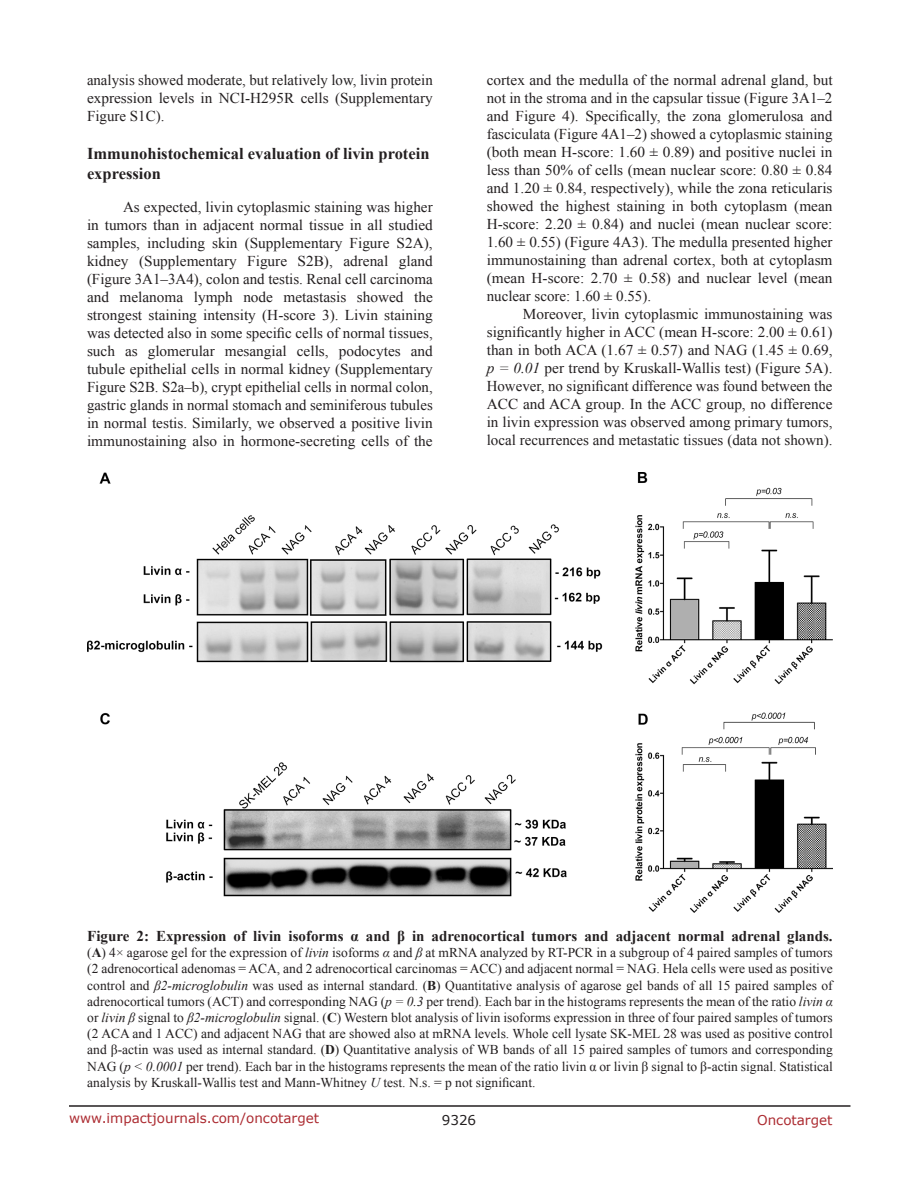
<style>
.page{position:relative;width:918px;height:1188px;background:#fff}
.page>*{position:absolute;margin:0;border:0;box-sizing:border-box;transform-origin:0 0}
.SubHeading_middle{font:700 16.5px/19.8px "Times New Roman";color:#231f20}
.BodyText{font:15px/18px "Times New Roman";color:#231f20;text-align:justify}
.FigureText{font:700 15px "Times New Roman";color:#231f20}
.FigureText-2{font:13.5px/16.2px "Times New Roman";color:#231f20;text-align:justify}
.t1{font:13.5px "Verdana";color:#ac2b31}
.t2{font:13.5px "Verdana";color:#231f20}
.s1{font-style:italic}
.s2{font-weight:700}
</style>
<div class="page">
<hr style="left:69px;top:1105px;width:781px;height:2px;background:#231f20">
<img style="left:88px;top:472px;width:744px;height:441px">
<p class="BodyText" style="left:87px;top:71px;width:347px">analysis showed moderate, but relatively low, livin protein expression levels in NCI-H295R cells (Supplementary Figure S1C).</p>
<p class="SubHeading_middle" style="left:87px;top:143px;width:344px">Immunohistochemical evaluation of livin protein expression</p>
<p class="BodyText" style="left:87px;top:198px;width:347px;text-indent:36px">As expected, livin cytoplasmic staining was higher in tumors than in adjacent normal tissue in all studied samples, including skin (Supplementary Figure S2A), kidney (Supplementary Figure S2B), adrenal gland (Figure 3A1–3A4), colon and testis. Renal cell carcinoma and melanoma lymph node metastasis showed the strongest staining intensity (H-score 3). Livin staining was detected also in some specific cells of normal tissues, such as glomerular mesangial cells, podocytes and tubule epithelial cells in normal kidney (Supplementary Figure S2B. S2a–b), crypt epithelial cells in normal colon, gastric glands in normal stomach and seminiferous tubules in normal testis. Similarly, we observed a positive livin immunostaining also in hormone-secreting cells of the</p>
<p class="BodyText" style="left:487px;top:71px;width:347px">cortex and the medulla of the normal adrenal gland, but not in the stroma and in the capsular tissue (Figure 3A1–2 and Figure 4). Specifically, the zona glomerulosa and fasciculata (Figure 4A1–2) showed a cytoplasmic staining (both mean H-score: 1.60 ± 0.89) and positive nuclei in less than 50% of cells (mean nuclear score: 0.80 ± 0.84 and 1.20 ± 0.84, respectively), while the zona reticularis showed the highest staining in both cytoplasm (mean H-score: 2.20 ± 0.84) and nuclei (mean nuclear score:<br>1.60 ± 0.55) (Figure 4A3). The medulla presented higher immunostaining than adrenal cortex, both at cytoplasm (mean H-score: 2.70 ± 0.58) and nuclear level (mean nuclear score: 1.60 ± 0.55).</p>
<p class="BodyText" style="left:487px;top:305px;width:347px;text-indent:36px">Moreover, livin cytoplasmic immunostaining was significantly higher in ACC (mean H-score: 2.00 ± 0.61) than in both ACA (1.67 ± 0.57) and NAG (1.45 ± 0.69, <span class="s1">p = 0.01</span> per trend by Kruskall-Wallis test) (Figure 5A).<br>However, no significant difference was found between the ACC and ACA group. In the ACC group, no difference in livin expression was observed among primary tumors, local recurrences and metastatic tissues (data not shown).</p>
<p class="FigureText" style="left:87px;top:926px;width:747px">Figure 2: Expression of livin isoforms α and β in adrenocortical tumors and adjacent normal adrenal glands.</p>
<p class="FigureText-2" style="left:87px;top:944px;width:747px">(<span class="s2">A</span>) 4× agarose gel for the expression of <span class="s1">livin</span> isoforms <span class="s1">α</span> and <span class="s1">β</span> at mRNA analyzed by RT-PCR in a subgroup of 4 paired samples of tumors (2 adrenocortical adenomas = ACA, and 2 adrenocortical carcinomas = ACC) and adjacent normal = NAG. Hela cells were used as positive control and <span class="s1">β2-microglobulin</span> was used as internal standard. (<span class="s2">B</span>) Quantitative analysis of agarose gel bands of all 15 paired samples of adrenocortical tumors (ACT) and corresponding NAG (<span class="s1">p = 0.3</span> per trend). Each bar in the histograms represents the mean of the ratio <span class="s1">livin α </span>or <span class="s1">livin β</span> signal to <span class="s1">β2-microglobulin</span> signal. (<span class="s2">C</span>) Western blot analysis of livin isoforms expression in three of four paired samples of tumors (2 ACA and 1 ACC) and adjacent NAG that are showed also at mRNA levels. Whole cell lysate SK-MEL 28 was used as positive control and β-actin was used as internal standard. (<span class="s2">D</span>) Quantitative analysis of WB bands of all 15 paired samples of tumors and corresponding NAG (<span class="s1">p &lt; 0.0001</span> per trend). Each bar in the histograms represents the mean of the ratio livin α or livin β signal to β-actin signal. Statistical analysis by Kruskall-Wallis test and Mann-Whitney <span class="s1">U</span> test. N.s. = p not significant.</p>
<p class="t1" style="left:69px;top:1109px;width:252px">www.impactjournals.com/oncotarget</p>
<p class="t2" style="left:442px;top:1111px;width:36px">9326</p>
<p class="t1" style="left:757px;top:1111px;width:77px">Oncotarget</p>
</div>
